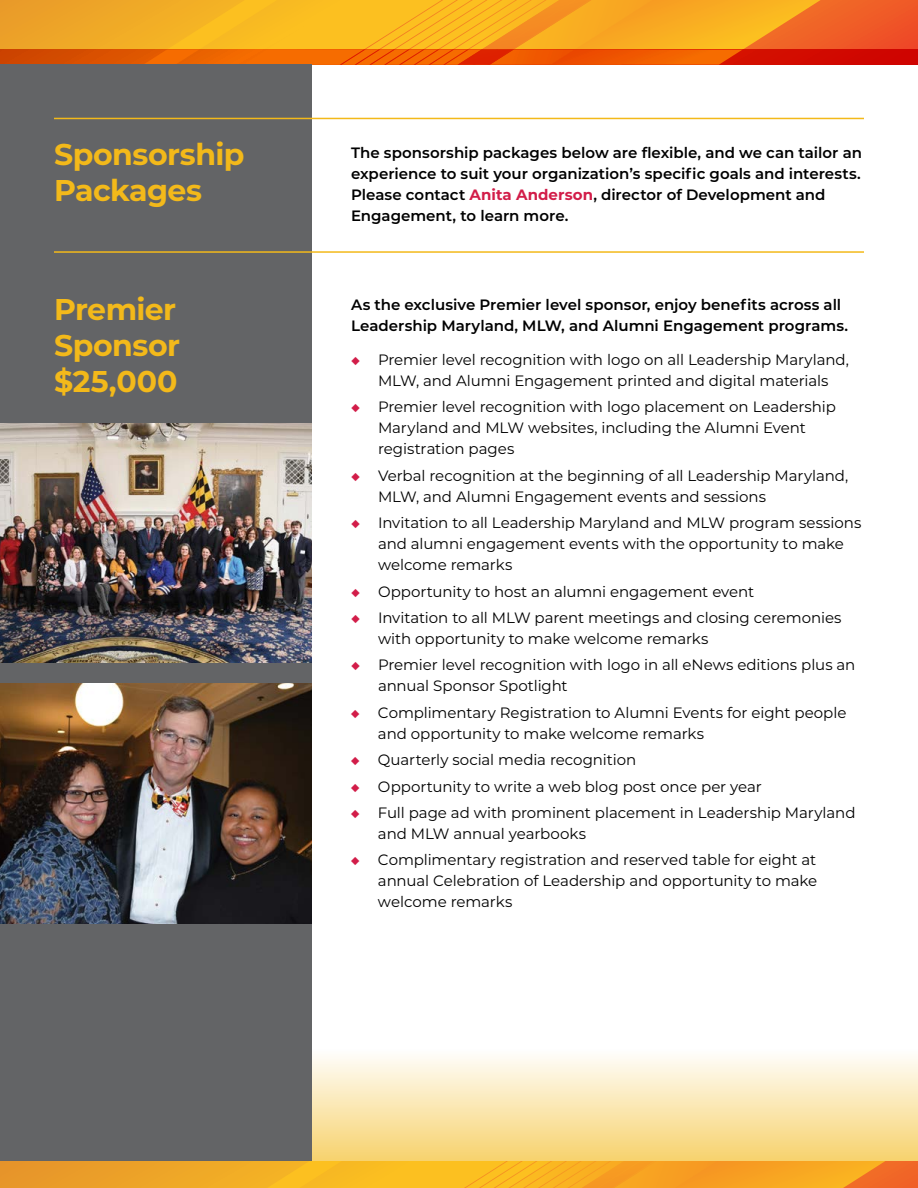
<style>
.page{position:relative;width:918px;height:1188px;background:#fff}
.page>*{position:absolute;margin:0;border:0;box-sizing:border-box;transform-origin:0 0}
.t1{font:700 30px/36px "Montserrat";letter-spacing:-.015em;color:#f3b91a}
.t2{font:15px/21px "Montserrat";letter-spacing:-.005em;color:#000}
.t3{font:600 15px/21px "Montserrat";color:#000}
.s1{font-weight:700;color:#d21d49}
</style>
<div class="page">
<svg style="left:0;top:0;width:918px;height:50px;background:#ed8826"></svg>
<svg style="left:0;top:50px;width:918px;height:15px;background:#ce3504"></svg>
<svg style="left:143px;top:0;width:699px;height:65px;background:#f49619"></svg>
<svg style="left:0;top:1161px;width:918px;height:27px;background:#ec9a28"></svg>
<svg style="left:246px;top:1161px;width:639px;height:27px;background:#f8ad21"></svg>
<div style="left:0;top:1049px;width:918px;height:112px;background:linear-gradient(to bottom,#fefefe,#f7d36f)"></div>
<div style="left:0;top:65px;width:312px;height:1096px;background:#636466"></div>
<img style="left:0;top:423px;width:312px;height:240px">
<img style="left:0;top:684px;width:312px;height:240px">
<hr style="left:54px;top:118px;width:810px;height:1px;background:#f3b91a">
<hr style="left:54px;top:251px;width:810px;height:2px;background:#f3b91a">
<h1 class="t1" style="left:54px;top:135px;width:192px">Sponsorship<br>Packages</h1>
<h1 class="t1" style="left:54px;top:289px;width:128px">Premier<br>Sponsor $25,000</h1>
<p class="t3" style="left:351px;top:142px;width:513px">The sponsorship packages below are flexible, and we can tailor an experience to suit your organization’s specific goals and interests.<br>Please contact <span class="s1">Anita Anderson</span>, director of Development and Engagement, to learn more.</p>
<p class="t3" style="left:351px;top:293px;width:499px">As the exclusive Premier level sponsor, enjoy benefits across all<br>Leadership Maryland, MLW, and Alumni Engagement programs.</p>
<p class="t2" style="left:351px;top:349px;width:500px;text-align:center"><span class="s1">◆</span> Premier level recognition with logo on all Leadership Maryland,<br>MLW, and Alumni Engagement printed and digital materials</p>
<p class="t2" style="left:378px;top:396px;width:459px;text-indent:-27px"><span class="s1">◆</span> Premier level recognition with logo placement on Leadership<br>Maryland and MLW websites, including the Alumni Event registration pages</p>
<p class="t2" style="left:378px;top:464px;width:472px;text-indent:-27px"><span class="s1">◆</span> Verbal recognition at the beginning of all Leadership Maryland,<br>MLW, and Alumni Engagement events and sessions</p>
<p class="t2" style="left:378px;top:512px;width:485px;text-indent:-27px"><span class="s1">◆</span> Invitation to all Leadership Maryland and MLW program sessions and alumni engagement events with the opportunity to make welcome remarks</p>
<p class="t2" style="left:351px;top:580px;width:405px"><span class="s1">◆</span> Opportunity to host an alumni engagement event</p>
<p class="t2" style="left:378px;top:607px;width:465px;text-indent:-27px"><span class="s1">◆</span> Invitation to all MLW parent meetings and closing ceremonies with opportunity to make welcome remarks</p>
<p class="t2" style="left:378px;top:654px;width:479px;text-indent:-27px"><span class="s1">◆</span> Premier level recognition with logo in all eNews editions plus an annual Sponsor Spotlight</p>
<p class="t2" style="left:378px;top:701px;width:470px;text-indent:-27px"><span class="s1">◆</span> Complimentary Registration to Alumni Events for eight people and opportunity to make welcome remarks</p>
<p class="t2" style="left:351px;top:749px;width:287px"><span class="s1">◆</span> Quarterly social media recognition</p>
<p class="t2" style="left:351px;top:775px;width:412px"><span class="s1">◆</span> Opportunity to write a web blog post once per year</p>
<p class="t2" style="left:378px;top:802px;width:479px;text-indent:-27px"><span class="s1">◆</span> Full page ad with prominent placement in Leadership Maryland and MLW annual yearbooks</p>
<p class="t2" style="left:378px;top:849px;width:441px;text-align:justify;text-indent:-27px"><span class="s1">◆</span> Complimentary registration and reserved table for eight at annual Celebration of Leadership and opportunity to make welcome remarks</p>
</div>
